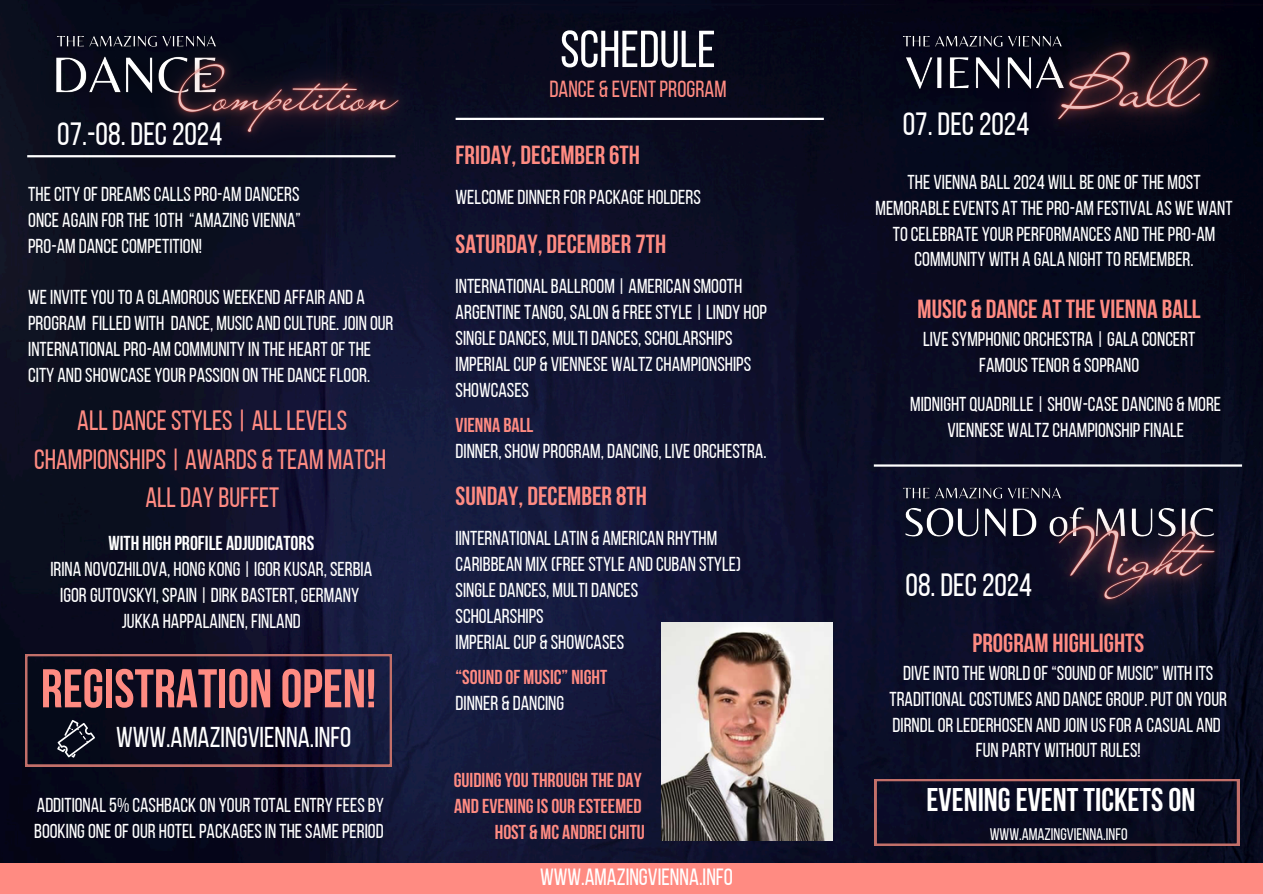
<style>
.page{position:relative;width:1263px;height:894px;background:#fff}
.page>*{position:absolute;margin:0;border:0;box-sizing:border-box;transform-origin:0 0}
.t1{font:700 54.3px "Bebas Neue";color:#ff8b82}
.t2{font:51.9px "Bebas Neue";color:#fff}
.t3{font:700 32.7px "Bebas Neue";color:#fff}
.t4{font:32.1px "Bebas Neue";color:#fff}
.t5{font:28.65px "Bebas Neue";color:#fff}
.t6{font:27.9px/38.2px "Bebas Neue";color:#ff8b82;text-align:center}
.t7{font:700 26.1px "Bebas Neue";color:#ff8b82}
.t8{font:23.4px "Bebas Neue";color:#fff}
.t9{font:23.25px "Bebas Neue";color:#ff8b82}
.t10{font:20.1px/25.8px "Bebas Neue";color:#fff}
.t11{font:700 20.1px "Bebas Neue";color:#ff8b82}
.t12{font:700 20.1px "Bebas Neue";color:#fff}
.t13{font:16.8px "Bebas Neue";color:#fff}
</style>
<div class="page">
<img style="left:0;top:0;width:1263px;height:863px">
<div style="left:0;top:863px;width:1263px;height:30px;background:#ff8b82"></div>
<hr style="left:27px;top:155px;width:368px;height:2px;background:#fff">
<hr style="left:874px;top:464px;width:368px;height:2px;background:#fff">
<svg style="left:25px;top:654px;width:367px;height:112px;background:#161329"></svg>
<svg style="left:875px;top:778px;width:364px;height:67px;background:#151125"></svg>
<img style="left:896px;top:481px;width:93px;height:10px">
<img style="left:888px;top:491px;width:101px;height:64px">
<img style="left:989px;top:441px;width:274px;height:232px">
<img style="left:896px;top:29px;width:86px;height:9px">
<img style="left:886px;top:38px;width:96px;height:71px">
<img style="left:982px;top:0;width:281px;height:220px">
<img style="left:34px;top:36px;width:87px;height:81px">
<img style="left:121px;top:0;width:335px;height:195px">
<img style="left:50px;top:29px;width:172px;height:26px">
<hr style="left:456px;top:118px;width:368px;height:2px;background:#fff">
<img style="left:661px;top:622px;width:171px;height:218px">
<p class="t4" style="left:57px;top:120px;width:166px">07.-08. DEC2024</p>
<p class="t10" style="left:28px;top:183px;width:273px">THECITY OFDREAMSCALLSPRO-AM DANCERS</p>
<p class="t10" style="left:28px;top:209px;width:274px">ONCE AGAIN FORTHE10TH “AMAZING VIENNA”</p>
<p class="t10" style="left:28px;top:234px;width:175px">PRO-AM DANCECOMPETITION!</p>
<p class="t10" style="left:28px;top:286px;width:367px">WEINVITE YOUTO A GLAMOROUS WEEKEND AFFAIR AND A PROGRAM FILLED WITH DANCE, MUSIC ANDCULTURE. JOIN OUR INTERNATIONALPRO-AM COMMUNITY IN THE HEARTOFTHE CITY ANDSHOWCASE YOURPASSION ON THEDANCEFLOOR.</p>
<p class="t6" style="left:34px;top:404px;width:354px">ALLDANCESTYLES| ALLLEVELS<br>CHAMPIONSHIPS| AWARDS &amp; TEAM MATCH</p>
<p class="t6" style="left:145px;top:481px;width:135px">ALLDAY BUFFET</p>
<p class="t12" style="left:108px;top:535px;width:207px">WITH HIGH PROFILE ADJUDICATORS</p>
<p class="t10" style="left:50px;top:558px;width:323px">IRINA NOVOZHILOVA, HONG KONG|IGOR KUSAR, SERBIA</p>
<p class="t10" style="left:60px;top:584px;width:300px">IGORGUTOVSKYI, SPAIN |DIRK BASTERT, GERMANY</p>
<p class="t10" style="left:122px;top:610px;width:181px">JUKKA HAPPALAINEN, FINLAND</p>
<p class="t1" style="left:41px;top:666px;width:337px">REGISTRATION OPEN!</p>
<p class="t5" style="left:116px;top:725px;width:237px">WWW.AMAZINGVIENNA.INFO</p>
<p class="t10" style="left:34px;top:793px;width:351px">ADDITIONAL5% CASHBACK ON YOURTOTALENTRY FEESBY<br>BOOKINGONEOFOUR HOTELPACKAGESIN THESAMEPERIOD</p>
<p class="t2" style="left:560px;top:28px;width:157px">SCHEDULE</p>
<p class="t9" style="left:549px;top:80px;width:179px">DANCE &amp; EVENTPROGRAM</p>
<p class="t7" style="left:456px;top:144px;width:186px">FRIDAY, DECEMBER 6TH</p>
<p class="t10" style="left:456px;top:186px;width:247px">WELCOMEDINNERFORPACKAGE HOLDERS</p>
<p class="t7" style="left:456px;top:233px;width:212px">SATURDAY, DECEMBER 7TH</p>
<p class="t10" style="left:456px;top:275px;width:288px">INTERNATIONALBALLROOM | AMERICAN SMOOTH</p>
<p class="t10" style="left:456px;top:301px;width:313px">ARGENTINETANGO, SALON &amp; FREESTYLE|LINDY HOP</p>
<p class="t10" style="left:456px;top:327px;width:278px">SINGLEDANCES, MULTI DANCES, SCHOLARSHIPS</p>
<p class="t10" style="left:456px;top:353px;width:297px">IMPERIALCUP &amp; VIENNESE WALTZCHAMPIONSHIPS</p>
<p class="t10" style="left:456px;top:379px;width:75px">SHOWCASES</p>
<p class="t11" style="left:456px;top:416px;width:79px">VIENNA BALL</p>
<p class="t10" style="left:456px;top:439px;width:312px">DINNER, SHOW PROGRAM, DANCING, LIVEORCHESTRA.</p>
<p class="t7" style="left:456px;top:485px;width:193px">SUNDAY, DECEMBER 8TH</p>
<p class="t10" style="left:456px;top:527px;width:263px">IINTERNATIONALLATIN &amp; AMERICAN RHYTHM</p>
<p class="t10" style="left:456px;top:553px;width:287px">CARIBBEAN MIX (FREESTYLE ANDCUBAN STYLE)</p>
<h2 class="t10" style="left:456px;top:579px;width:184px">SINGLEDANCES, MULTI DANCES</h2>
<p class="t10" style="left:456px;top:605px;width:90px">SCHOLARSHIPS</p>
<p class="t10" style="left:456px;top:630px;width:170px">IMPERIALCUP &amp; SHOWCASES</p>
<p class="t11" style="left:456px;top:668px;width:153px">“SOUND OF MUSIC” NIGHT</p>
<p class="t10" style="left:456px;top:691px;width:110px">DINNER &amp; DANCING</p>
<p class="t11" style="left:454px;top:772px;width:190px">GUIDINGYOUTHROUGH THE DAY</p>
<p class="t11" style="left:454px;top:797px;width:189px">AND EVENING ISOUR ESTEEMED</p>
<p class="t11" style="left:495px;top:823px;width:152px">HOST &amp; MC ANDREI CHITU</p>
<p class="t8" style="left:540px;top:866px;width:194px">WWW.AMAZINGVIENNA.INFO</p>
<p class="t4" style="left:903px;top:111px;width:128px">07. DEC2024</p>
<p class="t10" style="left:875px;top:171px;width:359px;text-align:center">THE VIENNA BALL2024 WILLBEONEOFTHE MOST MEMORABLEEVENTS ATTHEPRO-AM FESTIVAL AS WE WANT TOCELEBRATE YOURPERFORMANCES ANDTHEPRO-AM COMMUNITY WITH A GALA NIGHTTOREMEMBER.</p>
<p class="t7" style="left:918px;top:298px;width:285px">MUSIC &amp; DANCE ATTHE VIENNA BALL</p>
<p class="t10" style="left:923px;top:328px;width:274px">LIVESYMPHONICORCHESTRA |GALA CONCERT</p>
<p class="t10" style="left:979px;top:354px;width:162px">FAMOUSTENOR &amp; SOPRANO</p>
<p class="t10" style="left:910px;top:393px;width:312px">MIDNIGHT QUADRILLE|SHOW-CASEDANCING &amp; MORE</p>
<p class="t10" style="left:947px;top:419px;width:238px">VIENNESE WALTZCHAMPIONSHIPFINALE</p>
<p class="t4" style="left:906px;top:572px;width:128px">08. DEC2024</p>
<p class="t7" style="left:972px;top:631px;width:173px">PROGRAM HIGHLIGHTS</p>
<p class="t10" style="left:889px;top:661px;width:339px;text-align:center">DIVEINTOTHE WORLDOF “SOUNDOF MUSIC” WITH ITS<br>TRADITIONALCOSTUMES ANDDANCEGROUP. PUTON YOUR<br>DIRNDLORLEDERHOSEN ANDJOIN USFOR A CASUAL AND</p>
<p class="t10" style="left:976px;top:739px;width:166px">FUN PARTY WITHOUTRULES!</p>
<p class="t3" style="left:927px;top:786px;width:270px">EVENINGEVENTTICKETSON</p>
<p class="t13" style="left:990px;top:826px;width:139px">WWW.AMAZINGVIENNA.INFO</p>
</div>
